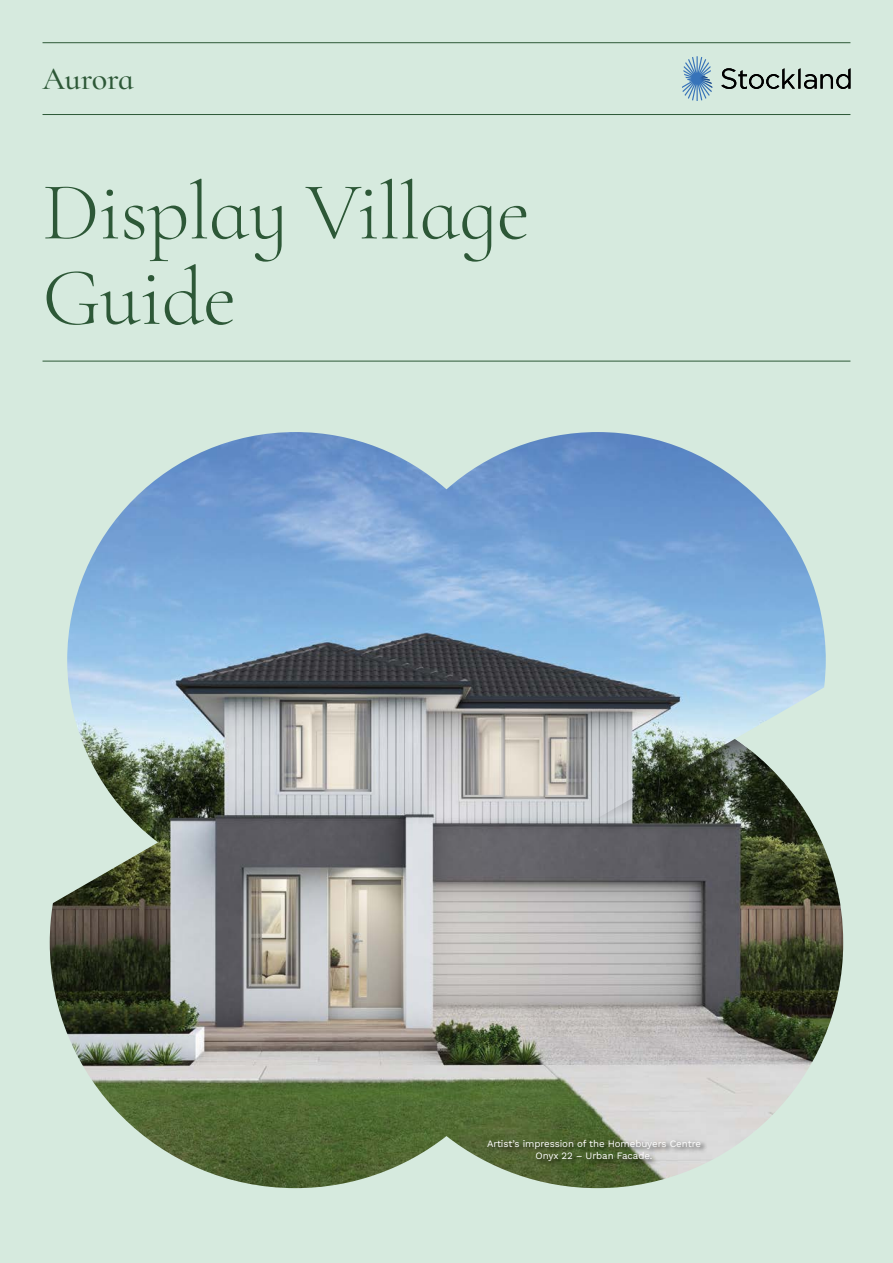
<style>
.page{position:relative;width:893px;height:1263px;background:#d6eade}
.page>*{position:absolute;margin:0;border:0;box-sizing:border-box;transform-origin:0 0}
.t1{font:300 82.5px/85.5px "Cormorant Infant";letter-spacing:-.01em;color:#2d5837}
.t2{font:500 32.25px "Cormorant Infant";letter-spacing:-.01em;color:#2d5837}
.t3{font:9.75px/12.8px "Work Sans";letter-spacing:-.01em;color:#fff;text-align:center}
</style>
<div class="page">
<img style="left:50px;top:432px;width:793px;height:756px">
<svg style="left:598px;top:739px;width:242px;height:146px"></svg>
<hr style="left:43px;top:361px;width:807px;height:1px;background:#2d5837">
<hr style="left:43px;top:42px;width:807px;height:1px;background:#2d5837">
<hr style="left:43px;top:114px;width:807px;height:1px;background:#2d5837">
<svg style="left:721px;top:68px;width:129px;height:21px"></svg>
<svg style="left:682px;top:56px;width:30px;height:45px"></svg>
<div style="left:486px;top:1138px;width:222px;height:31px;background:#000;opacity:.75"></div>
<h2 class="t2" style="left:43px;top:59px;width:93px">Aurora</h2>
<h1 class="t1" style="left:43px;top:169px;width:489px">Display Village<br>Guide</h1>
<p class="t3" style="left:487px;top:1136px;width:215px">Artist’s impression of the Homebuyers Centre<br>Onyx 22 – Urban Facade.</p>
</div>
